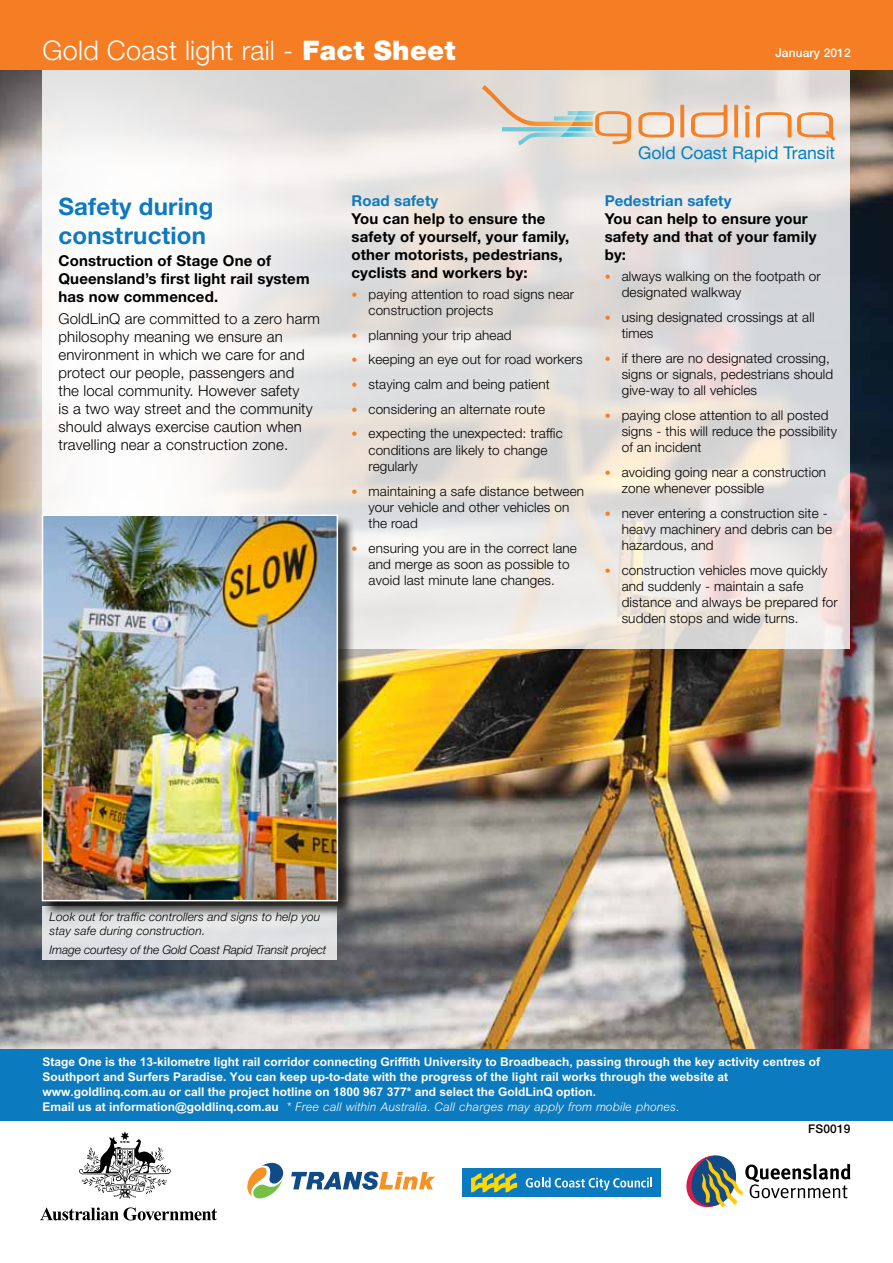
<style>
.page{position:relative;width:893px;height:1263px;background:#fff}
.page>*{position:absolute;margin:0;border:0;box-sizing:border-box;transform-origin:0 0}
.t1{font:300 27px "Helvetica Neue";letter-spacing:.01em;color:#fff}
.t2{font:700 24px/28.8px "Helvetica Neue";letter-spacing:.01em;color:#0c7abe}
.t3{font:17.55px "Helvetica Neue";color:#0081c6}
.t4{font:300 15px/18px "Helvetica Neue";letter-spacing:.01em;color:#000}
.t5{font:700 15px/18px "Helvetica Neue";letter-spacing:.01em;color:#000}
.t6{font:700 15px "Helvetica Neue";letter-spacing:.01em;color:#0c7abe}
.t7{font:300 13.5px/16.2px "Helvetica Neue";letter-spacing:.01em;color:#000}
.t8{font:700 12px/15px "M Arial";color:#fff}
.t9{font:italic 300 12px/14.4px "Helvetica Neue";letter-spacing:.01em;color:#000}
.t10{font:italic 300 12px "Helvetica Neue";letter-spacing:-.01em;color:#000}
.t11{font:500 12px "Helvetica Neue";letter-spacing:.01em;color:#fff}
.t12{font:500 12px "Helvetica Neue";letter-spacing:.01em;color:#000}
.s1{font-weight:900}
.s2{font-weight:800;font-size:12px;color:#f57e25}
.s3{font-weight:300;font-style:italic}
</style>
<div class="page">
<img style="left:0;top:69px;width:893px;height:980px">
<svg style="left:43px;top:70px;width:807px;height:578px"></svg>
<div style="left:0;top:0;width:893px;height:69px;background:#f57e25"></div>
<div style="left:43px;top:906px;width:294px;height:54px;background:#e0e1e2"></div>
<div style="left:0;top:1049px;width:893px;height:72px;background:#0c7abe"></div>
<svg style="left:482px;top:85px;width:149px;height:60px;background:#dcd5c8"></svg>
<svg style="left:638px;top:112px;width:36px;height:25px"></svg>
<svg style="left:680px;top:105px;width:4px;height:32px"></svg>
<svg style="left:691px;top:105px;width:36px;height:32px"></svg>
<svg style="left:734px;top:105px;width:4px;height:32px"></svg>
<svg style="left:744px;top:105px;width:6px;height:32px"></svg>
<svg style="left:756px;top:112px;width:35px;height:25px"></svg>
<svg style="left:797px;top:112px;width:38px;height:28px"></svg>
<div style="left:42px;top:515px;width:313px;height:403px;background:#000;opacity:.75"></div>
<img style="left:45px;top:517px;width:290px;height:381px">
<div style="left:42px;top:514px;width:296px;height:387px;border:2px solid #fff"></div>
<svg style="left:686px;top:1155px;width:164px;height:53px"></svg>
<svg style="left:247px;top:1162px;width:188px;height:37px"></svg>
<div style="left:462px;top:1169px;width:199px;height:28px;background:#0a7bc0"></div>
<svg style="left:526px;top:1177px;width:126px;height:13px"></svg>
<svg style="left:471px;top:1173px;width:46px;height:19px"></svg>
<svg style="left:79px;top:1131px;width:92px;height:68px"></svg>
<svg style="left:40px;top:1207px;width:177px;height:13px"></svg>
<h1 class="t1" style="left:43px;top:33px;width:414px">Gold Coast light rail - <span class="s1">Fact Sheet</span></h1>
<p class="t11" style="left:775px;top:46px;width:77px">January 2012</p>
<h2 class="t2" style="left:58px;top:192px;width:156px">Safety during construction</h2>
<p class="t5" style="left:58px;top:251px;width:253px">Construction of Stage One of<br>Queensland’s first light rail system has now commenced.</p>
<p class="t4" style="left:58px;top:310px;width:263px">GoldLinQ are committed to a zero harm philosophy meaning we ensure an environment in which we care for and protect our people, passengers and<br>the local community. However safety<br>is a two way street and the community should always exercise caution when travelling near a construction zone.</p>
<p class="t6" style="left:351px;top:192px;width:88px">Road safety</p>
<p class="t5" style="left:351px;top:210px;width:219px">You can help to ensure the safety of yourself, your family, other motorists, pedestrians, cyclists and workers by:</p>
<p class="t7" style="left:369px;top:286px;width:207px;text-indent:-17px"><span class="s2">•</span> paying attention to road signs near construction projects</p>
<p class="t7" style="left:351px;top:326px;width:162px"><span class="s2">•</span> planning your trip ahead</p>
<p class="t7" style="left:351px;top:351px;width:232px"><span class="s2">•</span> keeping an eye out for road workers</p>
<p class="t7" style="left:351px;top:376px;width:200px"><span class="s2">•</span> staying calm and being patient</p>
<p class="t7" style="left:351px;top:401px;width:195px"><span class="s2">•</span> considering an alternate route</p>
<p class="t7" style="left:369px;top:425px;width:196px;text-indent:-17px"><span class="s2">•</span> expecting the unexpected: traffic conditions are likely to change regularly</p>
<p class="t7" style="left:369px;top:482px;width:217px;text-indent:-17px"><span class="s2">•</span> maintaining a safe distance between your vehicle and other vehicles on the road</p>
<p class="t7" style="left:369px;top:539px;width:210px;text-indent:-17px"><span class="s2">•</span> ensuring you are in the correct lane and merge as soon as possible to avoid last minute lane changes.</p>
<p class="t3" style="left:638px;top:142px;width:199px">Gold Coast Rapid Transit</p>
<p class="t6" style="left:605px;top:192px;width:128px">Pedestrian safety</p>
<p class="t5" style="left:605px;top:210px;width:213px">You can help to ensure your safety and that of your family by:</p>
<p class="t7" style="left:622px;top:268px;width:201px;text-indent:-17px"><span class="s2">•</span> always walking on the footpath or designated walkway</p>
<p class="t7" style="left:622px;top:308px;width:194px;text-indent:-17px"><span class="s2">•</span> using designated crossings at all times</p>
<p class="t7" style="left:622px;top:349px;width:213px;text-indent:-17px"><span class="s2">•</span> if there are no designated crossing, signs or signals, pedestrians should give-way to all vehicles</p>
<p class="t7" style="left:622px;top:406px;width:217px;text-indent:-17px"><span class="s2">•</span> paying close attention to all posted signs - this will reduce the possibility of an incident</p>
<p class="t7" style="left:622px;top:464px;width:206px;text-indent:-17px"><span class="s2">•</span> avoiding going near a construction zone whenever possible</p>
<p class="t7" style="left:622px;top:504px;width:212px;text-indent:-17px"><span class="s2">•</span> never entering a construction site - heavy machinery and debris can be hazardous, and</p>
<p class="t7" style="left:622px;top:562px;width:217px;text-indent:-17px"><span class="s2">•</span> construction vehicles move quickly and suddenly - maintain a safe distance and always be prepared for sudden stops and wide turns.</p>
<p class="t9" style="left:50px;top:909px;width:272px">Look out for traffic controllers and signs to help you stay safe during construction.</p>
<p class="t10" style="left:50px;top:943px;width:278px">Image courtesy of the Gold Coast Rapid Transit project</p>
<p class="t8" style="left:43px;top:1055px;width:779px">Stage One is the 13-kilometre light rail corridor connecting Griffith University to Broadbeach, passing through the key activity centres of Southport and Surfers Paradise. You can keep up-to-date with the progress of the light rail works through the website at www.goldlinq.com.au or call the project hotline on 1800 967 377* and select the GoldLinQ option.<br>Email us at information@goldlinq.com.au <span class="s3">* Free call within Australia. Call charges may apply from mobile phones.</span></p>
<p class="t12" style="left:808px;top:1122px;width:44px">FS0019</p>
</div>
